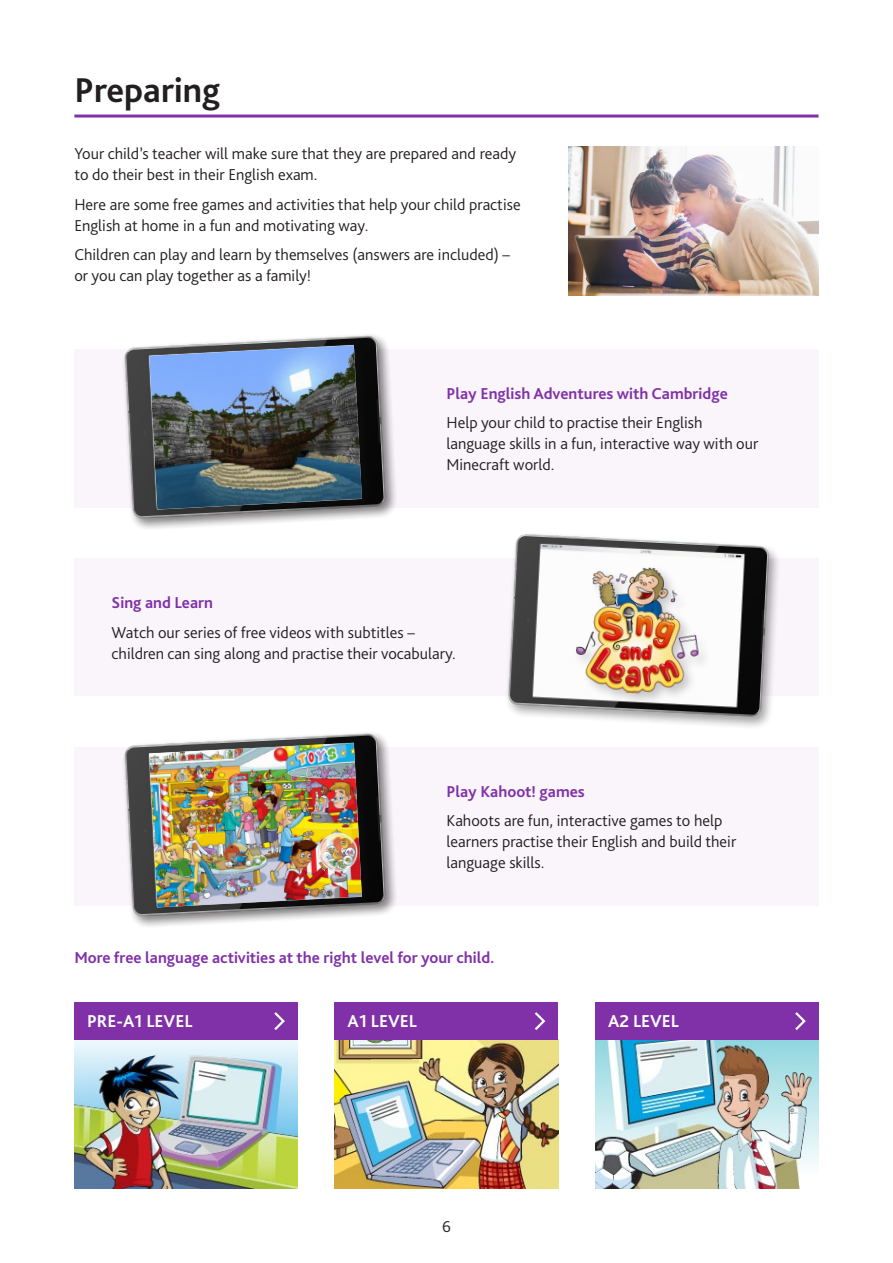
<style>
.page{position:relative;width:893px;height:1263px;background:#fff}
.page>*{position:absolute;margin:0;border:0;box-sizing:border-box;transform-origin:0 0}
.Headings{font:700 36px "Bliss Pro";color:#231f20}
.Tile_headings_12pt{font:700 18px "Bliss Pro";color:#fff}
.Copy{font:300 16.5px/21px "Bliss Pro";color:#231f20}
.Copy-2{font:700 16.5px "Bliss Pro";color:#8031a7}
</style>
<div class="page">
<div style="left:74px;top:349px;width:745px;height:158px;background:#f9f5fb"></div>
<div style="left:74px;top:747px;width:745px;height:158px;background:#f9f5fb"></div>
<div style="left:74px;top:558px;width:745px;height:138px;background:#f9f5fb"></div>
<hr style="left:74px;top:115px;width:745px;height:3px;background:#8031a7">
<img style="left:568px;top:147px;width:251px;height:149px">
<img style="left:124px;top:335px;width:272px;height:194px">
<div style="left:145px;top:341px;width:230px;height:182px;background:#231f20;opacity:.25"></div>
<img style="left:149px;top:345px;width:213px;height:164px">
<img style="left:507px;top:534px;width:271px;height:193px">
<div style="left:572px;top:564px;width:140px;height:142px;background:#231f20;opacity:.25"></div>
<img style="left:574px;top:564px;width:129px;height:132px">
<img style="left:124px;top:733px;width:272px;height:194px">
<div style="left:145px;top:738px;width:230px;height:182px;background:#231f20;opacity:.25"></div>
<img style="left:149px;top:743px;width:213px;height:164px">
<img style="left:74px;top:1040px;width:224px;height:148px">
<div style="left:74px;top:1002px;width:224px;height:38px;background:#8031a7"></div>
<svg style="left:274px;top:1012px;width:11px;height:18px"></svg>
<img style="left:335px;top:1040px;width:223px;height:148px">
<div style="left:335px;top:1002px;width:223px;height:38px;background:#8031a7"></div>
<svg style="left:534px;top:1012px;width:12px;height:18px"></svg>
<img style="left:595px;top:1040px;width:224px;height:148px">
<div style="left:595px;top:1002px;width:224px;height:38px;background:#8031a7"></div>
<svg style="left:795px;top:1012px;width:11px;height:18px"></svg>
<h2 class="Headings" style="left:74px;top:67px;width:147px">Preparing</h2>
<p class="Copy" style="left:74px;top:143px;width:443px">Your child’s teacher will make sure that they are prepared and ready to do their best in their English exam.</p>
<p class="Copy" style="left:74px;top:193px;width:448px">Here are some free games and activities that help your child practise<br>English at home in a fun and motivating way.</p>
<p class="Copy" style="left:74px;top:244px;width:437px">Children can play and learn by themselves (answers are included) – or you can play together as a family!</p>
<p class="Copy-2" style="left:446px;top:383px;width:283px">Play English Adventures with Cambridge</p>
<p class="Copy" style="left:446px;top:412px;width:313px">Help your child to practise their English language skills in a fun, interactive way with our<br>Minecraft world.</p>
<p class="Copy-2" style="left:112px;top:592px;width:103px">Sing and Learn</p>
<p class="Copy" style="left:112px;top:621px;width:346px">Watch our series of free videos with subtitles – children can sing along and practise their vocabulary.</p>
<p class="Copy-2" style="left:446px;top:781px;width:140px">Play Kahoot! games</p>
<p class="Copy" style="left:446px;top:810px;width:291px">Kahoots are fun, interactive games to help learners practise their English and build their language skills.</p>
<p class="Copy-2" style="left:74px;top:947px;width:422px">More free language activities at the right level for your child.</p>
<p class="Tile_headings_12pt" style="left:87px;top:1010px;width:107px">PRE-A1 LEVEL</p>
<p class="Tile_headings_12pt" style="left:348px;top:1010px;width:71px">A1 LEVEL</p>
<p class="Tile_headings_12pt" style="left:608px;top:1010px;width:72px">A2 LEVEL</p>
<p class="Copy" style="left:442px;top:1216px;width:10px">6</p>
</div>
